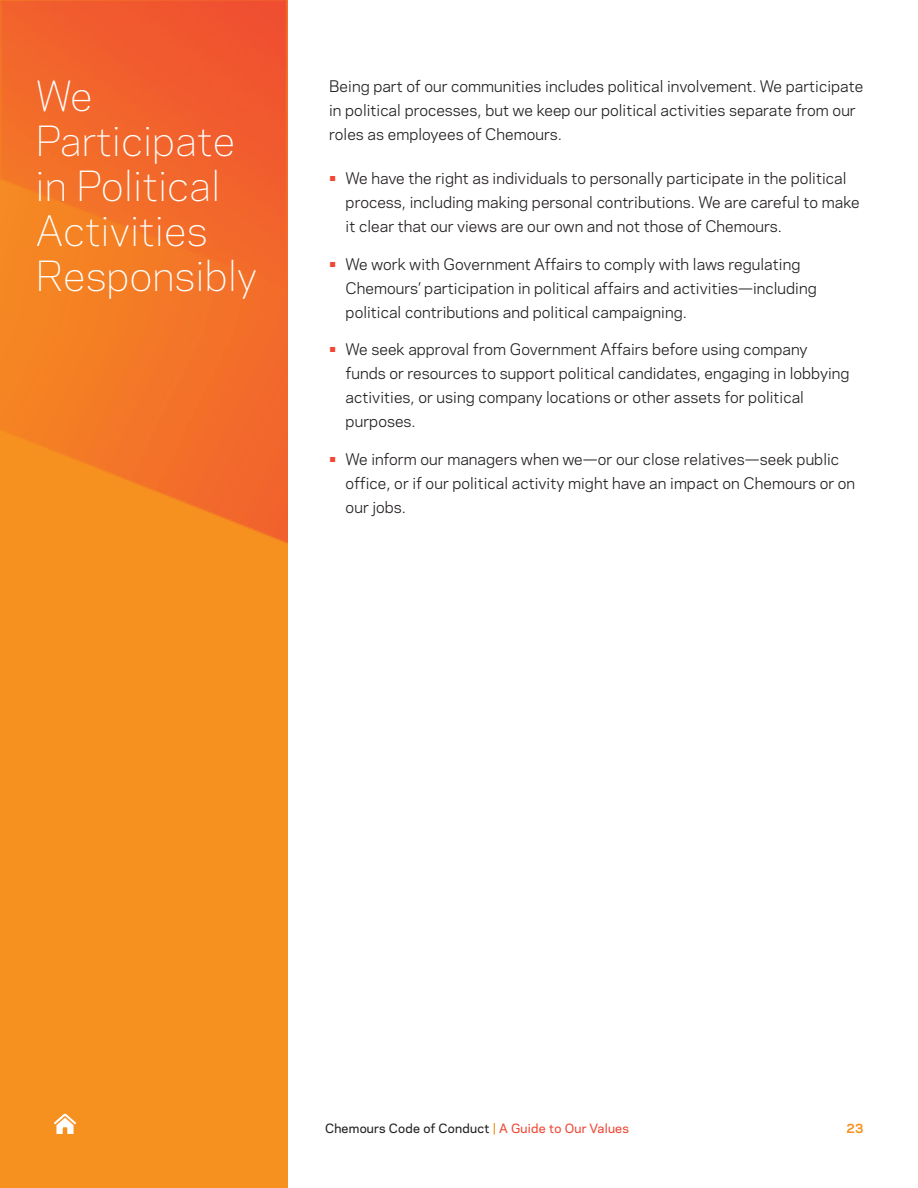
<style>
.page{position:relative;width:918px;height:1188px;background:#fff}
.page>*{position:absolute;margin:0;border:0;box-sizing:border-box;transform-origin:0 0}
.t1{font:300 39px/45px "Chemours Sans";color:#fff}
.t2{font:15px/24px "Chemours Sans";letter-spacing:.005em;color:#231f20}
.t3{font:500 12px "Chemours Sans";letter-spacing:.02em;color:#231f20}
.t4{font:700 12px "Chemours Sans";color:#f6911e}
.s1{font-size:19.5px;color:#ef4835}
.s2{color:#f6911e}
.s3{color:#ef4835}
</style>
<div class="page">
<img style="left:0;top:0;width:288px;height:1188px">
<svg style="left:54px;top:1114px;width:22px;height:20px"></svg>
<h1 class="t1" style="left:36px;top:71px;width:223px">We<br>Participate in Political<br>Activities<br>Responsibly</h1>
<p class="t2" style="left:329px;top:73px;width:536px">Being part of our communities includes political involvement. We participate in political processes, but we keep our political activities separate from our roles as employees of Chemours.</p>
<p class="t2" style="left:346px;top:165px;width:516px;text-indent:-16px"><span class="s1">•</span> We have the right as individuals to personally participate in the political process, including making personal contributions. We are careful to make it clear that our views are our own and not those of Chemours.</p>
<p class="t2" style="left:346px;top:251px;width:473px;text-indent:-16px"><span class="s1">•</span> We work with Government Affairs to comply with laws regulating<br>Chemours’ participation in political affairs and activities—including political contributions and political campaigning.</p>
<p class="t2" style="left:346px;top:336px;width:505px;text-indent:-16px"><span class="s1">•</span> We seek approval from Government Affairs before using company funds or resources to support political candidates, engaging in lobbying activities, or using company locations or other assets for political purposes.</p>
<p class="t2" style="left:346px;top:446px;width:511px;text-indent:-16px"><span class="s1">•</span> We inform our managers when we—or our close relatives—seek public office, or if our political activity might have an impact on Chemours or on our jobs.</p>
<p class="t3" style="left:325px;top:1120px;width:305px">Chemours Code of Conduct <span class="s2">|</span> <span class="s3">A Guide to Our Values</span></p>
<p class="t4" style="left:847px;top:1120px;width:19px">23</p>
</div>
